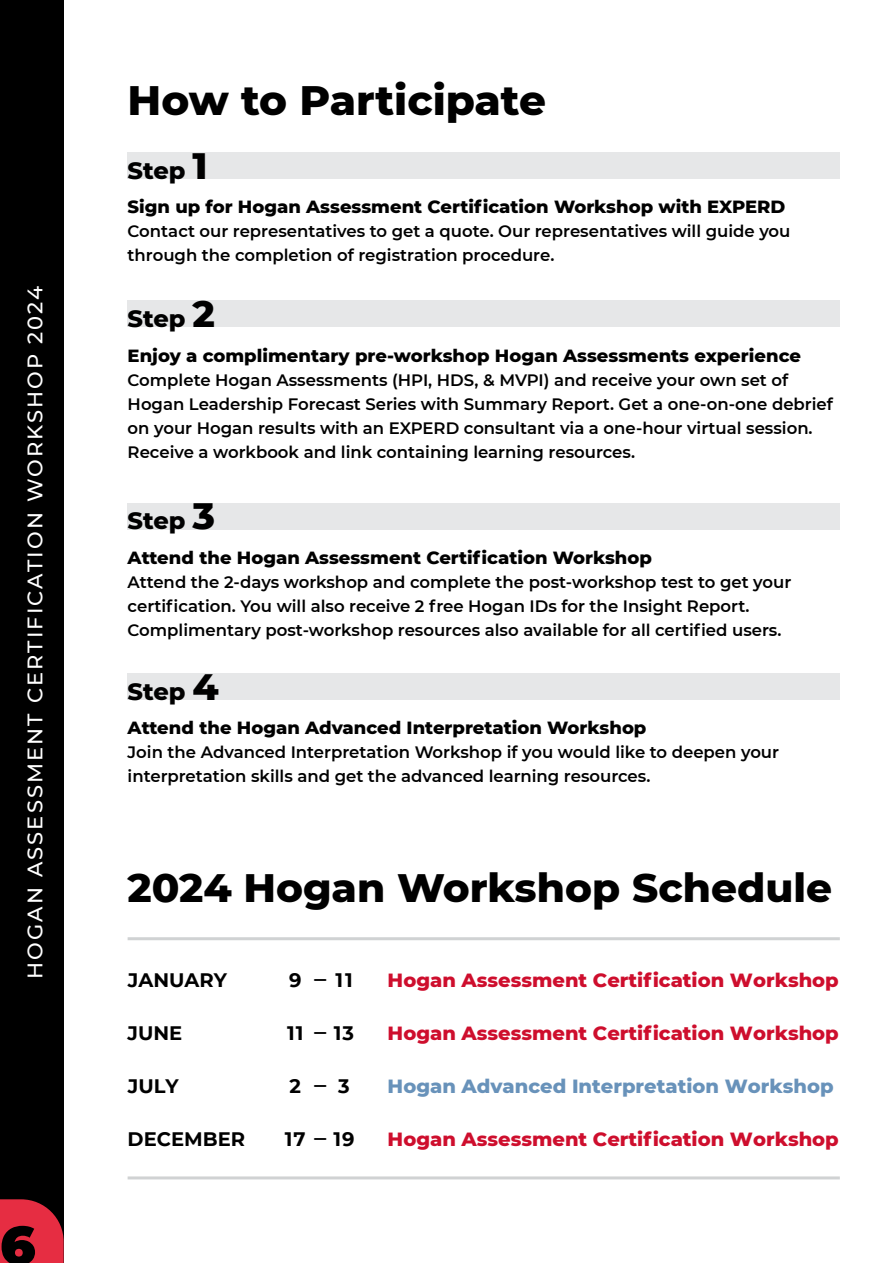
<style>
.page{position:relative;width:893px;height:1263px;background:#fff}
.page>*{position:absolute;margin:0;border:0;box-sizing:border-box;transform-origin:0 0}
.t1{font:900 54px "Montserrat";color:#000}
.t2{font:800 42px "Montserrat";color:#000}
.t3{font:800 40.5px "Montserrat";color:#000}
.t4{font:800 24px "Montserrat";color:#000}
.t5{font:500 21px "Montserrat";letter-spacing:.1em;color:#fff}
.t6{font:800 19.5px "Montserrat";color:#ce0e2d}
.t7{font:700 19.5px "Montserrat";color:#000}
.t8{font:800 19.5px "Montserrat";color:#6892ba}
.t9{font:800 18px "Montserrat";color:#000}
.t10{font:600 16.5px/24px "Montserrat";color:#000}
.s1{font-size:37.5px}
</style>
<div class="page">
<div style="left:0;top:0;width:64px;height:1263px;background:#000"></div>
<hr style="left:128px;top:937px;width:712px;height:3px;background:#d0d2d3">
<hr style="left:128px;top:1176px;width:712px;height:3px;background:#d0d2d3">
<div style="left:128px;top:152px;width:712px;height:26px;background:#e6e7e8"></div>
<div style="left:128px;top:301px;width:712px;height:26px;background:#e6e7e8"></div>
<div style="left:128px;top:503px;width:712px;height:26px;background:#e6e7e8"></div>
<div style="left:128px;top:673px;width:712px;height:26px;background:#e6e7e8"></div>
<svg style="left:0;top:1199px;width:64px;height:64px;background:#cd283b"></svg>
<p class="t5" style="left:20px;top:979px;width:694px;rotate:-90deg">HOGAN ASSESSMENT CERTIFICATION WORKSHOP 2024</p>
<h1 class="t1" style="left:0;top:1205px;width:37px">6</h1>
<h2 class="t2" style="left:128px;top:69px;width:420px">How to Participate</h2>
<h3 class="t4" style="left:128px;top:152px;width:82px">Step <span class="s1">1</span></h3>
<p class="t9" style="left:128px;top:194px;width:659px">Sign up for Hogan Assessment Certification Workshop with EXPERD</p>
<p class="t10" style="left:128px;top:219px;width:664px">Contact our representatives to get a quote. Our representatives will guide you through the completion of registration procedure.</p>
<h3 class="t4" style="left:128px;top:301px;width:89px">Step <span class="s1">2</span></h3>
<p class="t9" style="left:128px;top:342px;width:675px">Enjoy a complimentary pre-workshop Hogan Assessments experience</p>
<p class="t10" style="left:128px;top:367px;width:707px">Complete Hogan Assessments (HPI, HDS, &amp; MVPI) and receive your own set of Hogan Leadership Forecast Series with Summary Report. Get a one-on-one debrief on your Hogan results with an EXPERD consultant via a one-hour virtual session.<br>Receive a workbook and link containing learning resources.</p>
<h3 class="t4" style="left:128px;top:503px;width:89px">Step <span class="s1">3</span></h3>
<p class="t9" style="left:128px;top:544px;width:526px">Attend the Hogan Assessment Certification Workshop</p>
<p class="t10" style="left:128px;top:569px;width:665px">Attend the 2-days workshop and complete the post-workshop test to get your certification. You will also receive 2 free Hogan IDs for the Insight Report.<br>Complimentary post-workshop resources also available for all certified users.</p>
<h3 class="t4" style="left:128px;top:673px;width:93px">Step <span class="s1">4</span></h3>
<p class="t9" style="left:128px;top:714px;width:520px">Attend the Hogan Advanced Interpretation Workshop</p>
<p class="t10" style="left:128px;top:739px;width:653px">Join the Advanced Interpretation Workshop if you would like to deepen your interpretation skills and get the advanced learning resources.</p>
<h3 class="t3" style="left:128px;top:857px;width:706px">2024 Hogan Workshop Schedule</h3>
<p class="t7" style="left:128px;top:965px;width:101px">JANUARY</p>
<p class="t6" style="left:388px;top:965px;width:453px">Hogan Assessment Certification Workshop</p>
<p class="t6" style="left:388px;top:1018px;width:453px">Hogan Assessment Certification Workshop</p>
<p class="t8" style="left:388px;top:1072px;width:448px">Hogan Advanced Interpretation Workshop</p>
<p class="t6" style="left:388px;top:1125px;width:453px">Hogan Assessment Certification Workshop</p>
<p class="t7" style="left:289px;top:966px;width:14px">9</p>
<p class="t7" style="left:287px;top:1019px;width:18px">11</p>
<p class="t7" style="left:289px;top:1072px;width:13px">2</p>
<p class="t7" style="left:313px;top:966px;width:41px">‒ 11</p>
<p class="t7" style="left:313px;top:1019px;width:42px">‒13</p>
<p class="t7" style="left:338px;top:1072px;width:13px">3</p>
<p class="t7" style="left:285px;top:1125px;width:71px">17 ‒19</p>
<p class="t7" style="left:128px;top:1019px;width:56px">JUNE</p>
<p class="t7" style="left:128px;top:1072px;width:52px">JULY</p>
<p class="t7" style="left:128px;top:1125px;width:119px">DECEMBER</p>
<p class="t7" style="left:313px;top:1072px;width:15px">‒</p>
</div>
